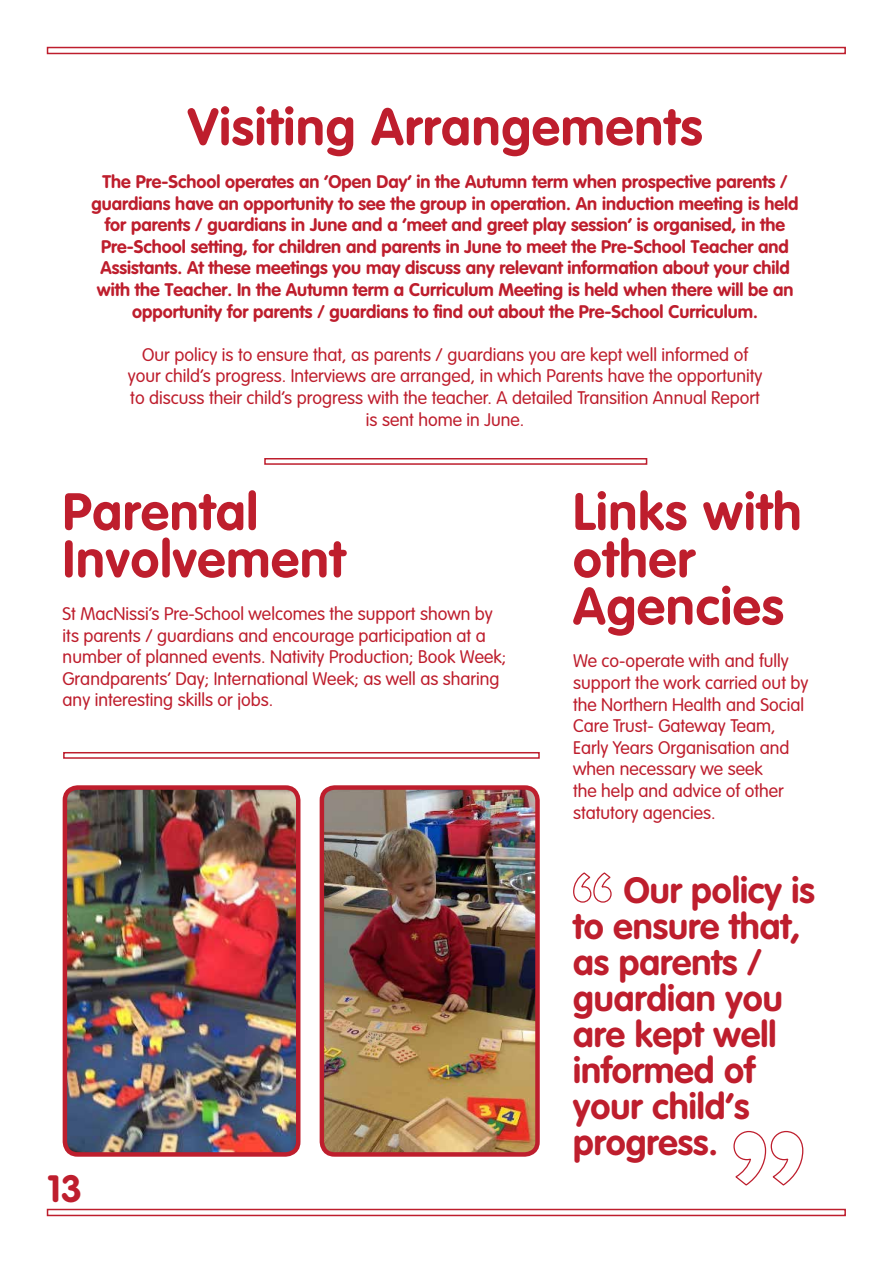
<style>
.page{position:relative;width:893px;height:1263px;background:#fff}
.page>*{position:absolute;margin:0;border:0;box-sizing:border-box;transform-origin:0 0}
.t1{font:51.6px/47.2px "VAG Rounded Bold";letter-spacing:.02em;color:#be1e2d}
.t2{font:37.5px "VAG Rounded Bold";color:#be1e2d}
.t3{font:36px/36px "VAG Rounded Bold";color:#be1e2d}
.t4{font:300 18px/21.6px "VAG Rounded";color:#be1e2d}
.t5{font:18px/21.6px "VAG Rounded Bold";color:#be1e2d;text-align:center}
</style>
<div class="page">
<div style="left:264px;top:458px;width:383px;height:7px;border:2px solid #be1e2d"></div>
<div style="left:63px;top:752px;width:477px;height:7px;border:2px solid #be1e2d"></div>
<img style="left:68px;top:790px;width:227px;height:362px">
<div style="left:63px;top:785px;width:237px;height:372px;border:4px solid #be1e2d;border-radius:13px"></div>
<img style="left:325px;top:790px;width:210px;height:362px">
<div style="left:320px;top:785px;width:220px;height:372px;border:4px solid #be1e2d;border-radius:13px"></div>
<svg style="left:573px;top:872px;width:39px;height:31px"></svg>
<svg style="left:733px;top:1130px;width:71px;height:56px"></svg>
<div style="left:47px;top:47px;width:799px;height:7px;border:2px solid #be1e2d"></div>
<div style="left:47px;top:1209px;width:799px;height:7px;border:2px solid #be1e2d"></div>
<h1 class="t1" style="left:188px;top:103px;width:516px">Visiting Arrangements</h1>
<p class="t5" style="left:91px;top:171px;width:709px">The Pre-School operates an ‘Open Day’ in the Autumn term when prospective parents / guardians have an opportunity to see the group in operation. An induction meeting is held for parents / guardians in June and a ‘meet and greet play session’ is organised, in the Pre-School setting, for children and parents in June to meet the Pre-School Teacher and Assistants. At these meetings you may discuss any relevant information about your child with the Teacher. In the Autumn term a Curriculum Meeting is held when there will be an opportunity for parents / guardians to find out about the Pre-School Curriculum.</p>
<p class="t4" style="left:128px;top:344px;width:636px;text-align:center">Our policy is to ensure that, as parents / guardians you are kept well informed of your child’s progress. Interviews are arranged, in which Parents have the opportunity to discuss their child’s progress with the teacher. A detailed Transition Annual Report is sent home in June.</p>
<h1 class="t1" style="left:63px;top:488px;width:284px">Parental<br>Involvement</h1>
<p class="t4" style="left:63px;top:604px;width:445px">St MacNissi’s Pre-School welcomes the support shown by its parents / guardians and encourage participation at a number of planned events. Nativity Production; Book Week; Grandparents’ Day; International Week; as well as sharing any interesting skills or jobs.</p>
<h2 class="t2" style="left:47px;top:1167px;width:37px">13</h2>
<h1 class="t1" style="left:573px;top:488px;width:230px">Links with other<br>Agencies</h1>
<p class="t4" style="left:573px;top:651px;width:237px">We co-operate with and fully support the work carried out by the Northern Health and Social<br>Care Trust- Gateway Team,<br>Early Years Organisation and when necessary we seek<br>the help and advice of other statutory agencies.</p>
<h3 class="t3" style="left:573px;top:872px;width:243px;text-indent:51px">Our policy is to ensure that, as parents / guardian you are kept well informed of your child’s progress.</h3>
</div>
